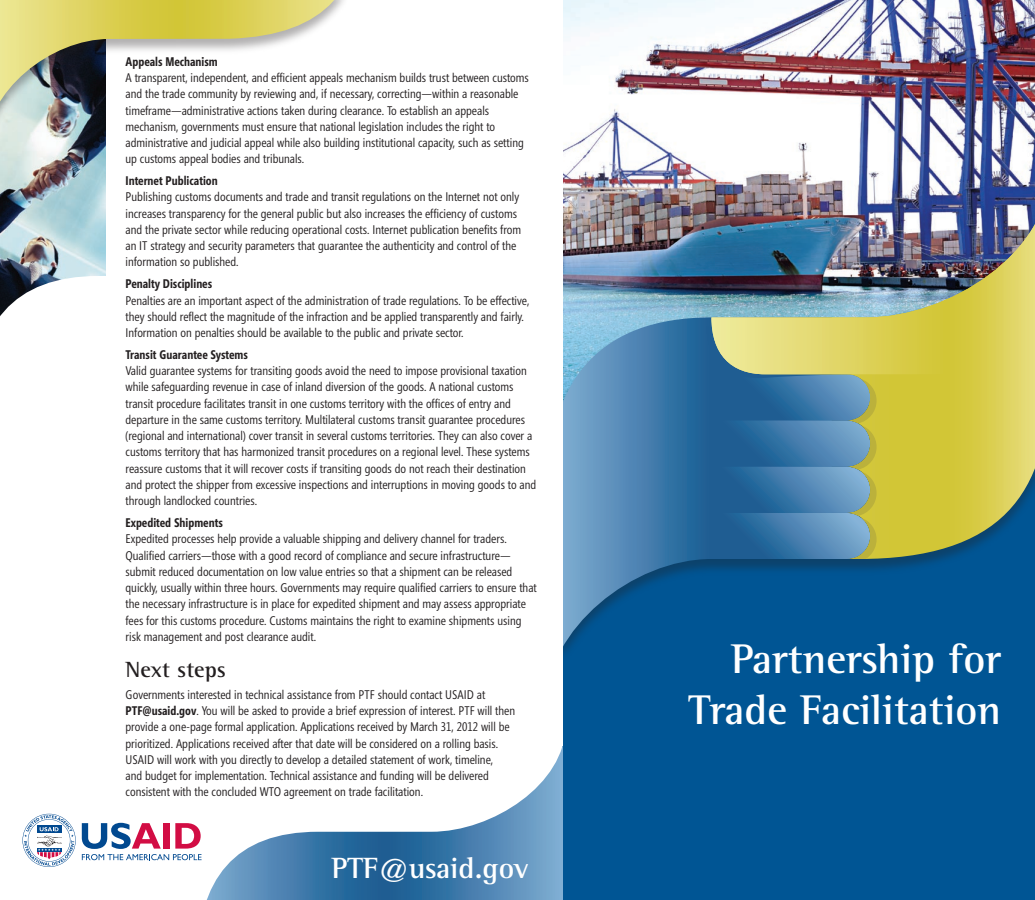
<style>
.page{position:relative;width:1035px;height:900px;background:#fff}
.page>*{position:absolute;margin:0;border:0;box-sizing:border-box;transform-origin:0 0}
.t1{font:700 42.5px/51px "Rotis Semi Serif";color:#fff;text-align:right}
.t2{font:700 30px "Rotis Semi Serif";color:#fff}
.t3{font:700 22.5px "Rotis Semi Serif";color:#231f20}
.t4{font:12.5px/16.2px "Segoe Book Cond";color:#231f20}
.t5{font:12.5px "Segoe Bold Cond";color:#231f20}
.s1{font-family:"Segoe Bold Cond"}
</style>
<div class="page">
<div style="left:563px;top:662px;width:472px;height:238px;background:#005594"></div>
<img style="left:563px;top:0;width:472px;height:198px">
<div style="left:553px;top:198px;width:482px;height:464px;background:#231f20;opacity:.35"></div>
<svg style="left:563px;top:317px;width:269px;height:346px;background:#3375a8"></svg>
<svg style="left:877px;top:374px;width:158px;height:185px;background:#bbba4c"></svg>
<svg style="left:707px;top:317px;width:170px;height:242px;background:#487da0"></svg>
<img style="left:711px;top:172px;width:324px;height:202px">
<img style="left:0;top:148px;width:105px;height:28px">
<svg style="left:0;top:0;width:344px;height:148px"></svg>
<img style="left:0;top:176px;width:106px;height:140px">
<svg style="left:82px;top:823px;width:118px;height:37px"></svg>
<svg style="left:23px;top:814px;width:53px;height:53px"></svg>
<svg style="left:200px;top:746px;width:363px;height:154px"></svg>
<div style="left:530px;top:0;width:33px;height:746px;background:#fff"></div>
<p class="t5" style="left:126px;top:54px;width:94px">Appeals Mechanism</p>
<p class="t4" style="left:126px;top:70px;width:405px">A transparent, independent, and efficient appeals mechanism builds trust between customs and the trade community by reviewing and, if necessary, correcting—within a reasonable timeframe—administrative actions taken during clearance. To establish an appeals mechanism, governments must ensure that national legislation includes the right to administrative and judicial appeal while also building institutional capacity, such as setting up customs appeal bodies and tribunals.</p>
<p class="t5" style="left:126px;top:173px;width:94px">Internet Publication</p>
<p class="t4" style="left:126px;top:189px;width:397px">Publishing customs documents and trade and transit regulations on the Internet not only increases transparency for the general public but also increases the efficiency of customs and the private sector while reducing operational costs. Internet publication benefits from an IT strategy and security parameters that guarantee the authenticity and control of the information so published.</p>
<p class="t5" style="left:126px;top:276px;width:88px">Penalty Disciplines</p>
<p class="t4" style="left:126px;top:292px;width:405px">Penalties are an important aspect of the administration of trade regulations. To be effective, they should reflect the magnitude of the infraction and be applied transparently and fairly.<br>Information on penalties should be available to the public and private sector.</p>
<p class="t5" style="left:126px;top:347px;width:124px">Transit Guarantee Systems</p>
<p class="t4" style="left:126px;top:363px;width:412px">Valid guarantee systems for transiting goods avoid the need to impose provisional taxation while safeguarding revenue in case of inland diversion of the goods. A national customs transit procedure facilitates transit in one customs territory with the offices of entry and departure in the same customs territory. Multilateral customs transit guarantee procedures (regional and international) cover transit in several customs territories. They can also cover a customs territory that has harmonized transit procedures on a regional level. These systems reassure customs that it will recover costs if transiting goods do not reach their destination and protect the shipper from excessive inspections and interruptions in moving goods to and through landlocked countries.</p>
<p class="t5" style="left:126px;top:515px;width:99px">Expedited Shipments</p>
<p class="t4" style="left:126px;top:531px;width:413px">Expedited processes help provide a valuable shipping and delivery channel for traders.<br>Qualified carriers—those with a good record of compliance and secure infrastructure— submit reduced documentation on low value entries so that a shipment can be released quickly, usually within three hours. Governments may require qualified carriers to ensure that the necessary infrastructure is in place for expedited shipment and may assess appropriate fees for this customs procedure. Customs maintains the right to examine shipments using risk management and post clearance audit.</p>
<h3 class="t3" style="left:126px;top:656px;width:102px">Next steps</h3>
<p class="t4" style="left:126px;top:686px;width:391px">Governments interested in technical assistance from PTF should contact USAID at <span class="s1">PTF@usaid.gov</span>. You will be asked to provide a brief expression of interest. PTF will then provide a one-page formal application. Applications received by March 31, 2012 will be prioritized. Applications received after that date will be considered on a rolling basis.<br>USAID will work with you directly to develop a detailed statement of work, timeline,<br>and budget for implementation. Technical assistance and funding will be delivered consistent with the concluded WTO agreement on trade facilitation.</p>
<h2 class="t2" style="left:331px;top:850px;width:199px">PTF@usaid.gov</h2>
<h1 class="t1" style="left:689px;top:633px;width:314px">Partnership for<br>Trade Facilitation</h1>
</div>
